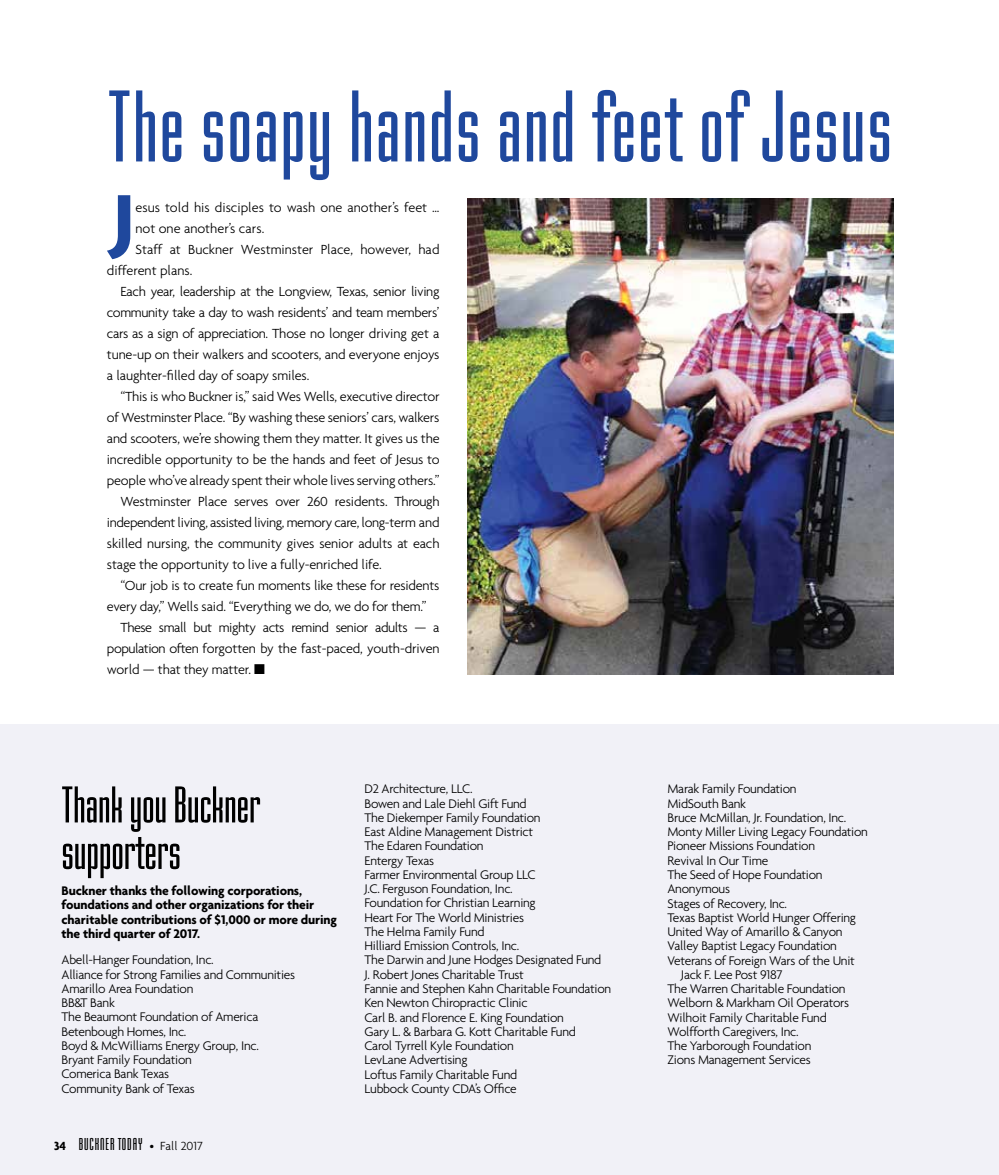
<style>
.page{position:relative;width:999px;height:1175px;background:#fff}
.page>*{position:absolute;margin:0;border:0;box-sizing:border-box;transform-origin:0 0}
.t1{font:106.35px "Mekanik Plain";letter-spacing:.02em;color:#1f489d}
.t2{font:700 80.1px "Agenda";color:#1f489d}
.t3{font:54px/46.5px "Mekanik Plain";color:#000}
.t4{font:18px "Mekanik Plain";letter-spacing:.05em;color:#000}
.t5{font:300 14.25px "Agenda";letter-spacing:-.015em;color:#000}
.t6{font:300 13.5px/14.2px "Agenda";letter-spacing:-.02em;color:#000}
.t7{font:700 13.5px/14.2px "Agenda";letter-spacing:-.01em;color:#000}
.s1{font-family:"Agenda";font-weight:700;font-size:12.75px}
.s2{font-family:"Agenda";font-weight:300;font-size:12.75px}
</style>
<div class="page">
<div style="left:0;top:724px;width:999px;height:450px;background:#f1f1f7"></div>
<img style="left:468px;top:199px;width:425px;height:475px">
<h1 class="t1" style="left:108px;top:62px;width:785px">The soapy hands and feet of Jesus</h1>
<h2 class="t2" style="left:111px;top:171px;width:26px">J</h2>
<p class="t5" style="left:136px;top:199px;width:306px">esus told his disciples to wash one another’s feet …</p>
<p class="t5" style="left:136px;top:220px;width:130px">not one another’s cars.</p>
<p class="t5" style="left:136px;top:241px;width:306px">Staff at Buckner Westminster Place, however, had</p>
<p class="t5" style="left:107px;top:262px;width:87px">different plans.</p>
<p class="t5" style="left:120px;top:283px;width:321px">Each year, leadership at the Longview, Texas, senior living</p>
<p class="t5" style="left:107px;top:304px;width:334px">community take a day to wash residents’ and team members’</p>
<p class="t5" style="left:107px;top:325px;width:334px">cars as a sign of appreciation. Those no longer driving get a</p>
<p class="t5" style="left:107px;top:346px;width:334px">tune-up on their walkers and scooters, and everyone enjoys</p>
<p class="t5" style="left:107px;top:367px;width:204px">a laughter-filled day of soapy smiles.</p>
<p class="t5" style="left:120px;top:388px;width:321px">“This is who Buckner is,” said Wes Wells, executive director</p>
<p class="t5" style="left:107px;top:409px;width:334px">of Westminster Place. “By washing these seniors’ cars, walkers</p>
<p class="t5" style="left:107px;top:430px;width:334px">and scooters, we’re showing them they matter. It gives us the</p>
<p class="t5" style="left:107px;top:451px;width:334px">incredible opportunity to be the hands and feet of Jesus to</p>
<p class="t5" style="left:107px;top:472px;width:334px">people who’ve already spent their whole lives serving others.”</p>
<p class="t5" style="left:120px;top:493px;width:321px">Westminster Place serves over 260 residents. Through</p>
<p class="t5" style="left:107px;top:514px;width:334px">independent living, assisted living, memory care, long-term and</p>
<p class="t5" style="left:107px;top:535px;width:334px">skilled nursing, the community gives senior adults at each</p>
<p class="t5" style="left:107px;top:556px;width:276px">stage the opportunity to live a fully-enriched life.</p>
<p class="t5" style="left:120px;top:577px;width:321px">“Our job is to create fun moments like these for residents</p>
<p class="t5" style="left:107px;top:598px;width:321px">every day,” Wells said. “Everything we do, we do for them.”</p>
<p class="t5" style="left:120px;top:619px;width:321px">These small but mighty acts remind senior adults — a</p>
<p class="t5" style="left:107px;top:640px;width:334px">population often forgotten by the fast-paced, youth-driven</p>
<p class="t5" style="left:107px;top:661px;width:160px">world — that they matter. ■</p>
<h3 class="t3" style="left:62px;top:780px;width:201px">Thank you Buckner supporters</h3>
<p class="t7" style="left:62px;top:883px;width:277px">Buckner thanks the following corporations, foundations and other organizations for their charitable contributions of $1,000 or more during the third quarter of 2017.</p>
<p class="t6" style="left:62px;top:952px;width:235px">Abell-Hanger Foundation, Inc.<br>Alliance for Strong Families and Communities<br>Amarillo Area Foundation<br>BB&amp;T Bank<br>The Beaumont Foundation of America<br>Betenbough Homes, Inc.<br>Boyd &amp; McWilliams Energy Group, Inc.<br>Bryant Family Foundation<br>Comerica Bank Texas<br>Community Bank of Texas</p>
<h3 class="t4" style="left:54px;top:1133px;width:150px"><span class="s1">34</span> BUCKNER TODAY <span class="s2">• Fall 2017</span></h3>
<p class="t6" style="left:364px;top:781px;width:248px">D2 Architecture, LLC.<br>Bowen and Lale Diehl Gift Fund<br>The Diekemper Family Foundation<br>East Aldine Management District<br>The Edaren Foundation<br>Entergy Texas<br>Farmer Environmental Group LLC<br>J.C. Ferguson Foundation, Inc.<br>Foundation for Christian Learning<br>Heart For The World Ministries<br>The Helma Family Fund<br>Hilliard Emission Controls, Inc.<br>The Darwin and June Hodges Designated Fund<br>J. Robert Jones Charitable Trust<br>Fannie and Stephen Kahn Charitable Foundation<br>Ken Newton Chiropractic Clinic<br>Carl B. and Florence E. King Foundation<br>Gary L. &amp; Barbara G. Kott Charitable Fund<br>Carol Tyrrell Kyle Foundation<br>LevLane Advertising<br>Loftus Family Charitable Fund<br>Lubbock County CDA’s Office</p>
<p class="t6" style="left:667px;top:781px;width:131px">Marak Family Foundation</p>
<p class="t6" style="left:667px;top:796px;width:80px">MidSouth Bank</p>
<p class="t6" style="left:667px;top:810px;width:180px">Bruce McMillan, Jr. Foundation, Inc.</p>
<p class="t6" style="left:667px;top:824px;width:202px">Monty Miller Living Legacy Foundation</p>
<p class="t6" style="left:667px;top:838px;width:149px">Pioneer Missions Foundation</p>
<p class="t6" style="left:667px;top:853px;width:102px">Revival In Our Time</p>
<p class="t6" style="left:667px;top:867px;width:157px">The Seed of Hope Foundation</p>
<p class="t6" style="left:667px;top:881px;width:64px">Anonymous</p>
<p class="t6" style="left:667px;top:895px;width:121px">Stages of Recovery, Inc.</p>
<p class="t6" style="left:667px;top:910px;width:190px">Texas Baptist World Hunger Offering</p>
<p class="t6" style="left:667px;top:924px;width:177px">United Way of Amarillo &amp; Canyon</p>
<p class="t6" style="left:667px;top:938px;width:171px">Valley Baptist Legacy Foundation</p>
<p class="t6" style="left:667px;top:952px;width:189px">Veterans of Foreign Wars of the Unit</p>
<p class="t6" style="left:681px;top:967px;width:103px">Jack F. Lee Post 9187</p>
<p class="t6" style="left:667px;top:981px;width:180px">The Warren Charitable Foundation</p>
<p class="t6" style="left:667px;top:995px;width:183px">Welborn &amp; Markham Oil Operators</p>
<p class="t6" style="left:667px;top:1010px;width:161px">Wilhoit Family Charitable Fund</p>
<p class="t6" style="left:667px;top:1024px;width:133px">Wolfforth Caregivers, Inc.</p>
<p class="t6" style="left:667px;top:1038px;width:145px">The Yarborough Foundation</p>
<p class="t6" style="left:667px;top:1052px;width:145px">Zions Management Services</p>
</div>
